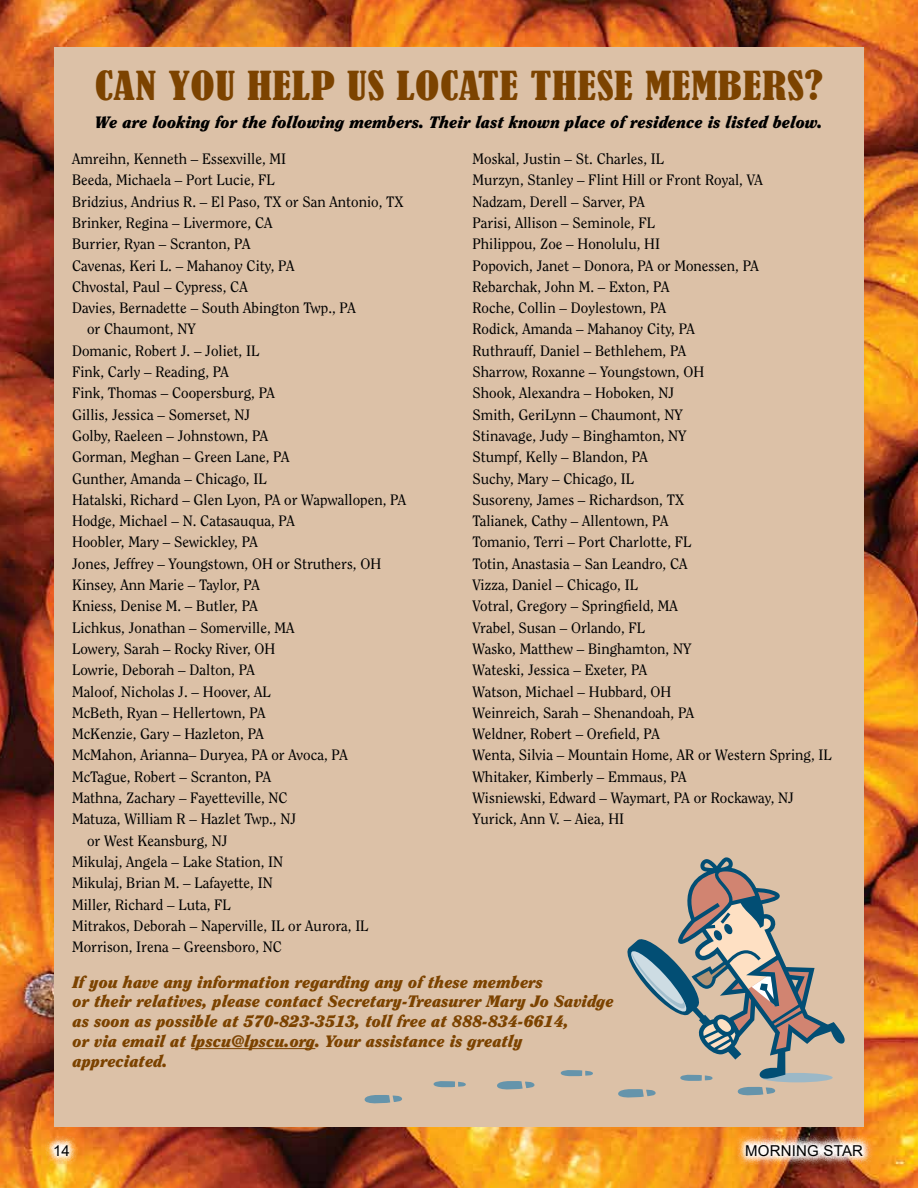
<style>
.page{position:relative;width:918px;height:1188px;background:#fff}
.page>*{position:absolute;margin:0;border:0;box-sizing:border-box;transform-origin:0 0}
.Zor-Head-18{font:condensed 37.5px "Bernard";letter-spacing:.01em;color:#7c4300;scale:1.2 1}
.Zor_Body_Text_10-2{font:italic 900 16.5px/19.8px "Clearface Std";color:#7c4300}
.Zor_Body_Text_10-2-2{font:italic 900 16.5px "Clearface Std";color:#000}
.No_Spacing{font:15px "Clearface Std";color:#000}
.t1{font:15px "Arial";letter-spacing:.015em;color:#000}
</style>
<div class="page">
<img style="left:0;top:0;width:918px;height:1188px">
<img style="left:45px;top:1135px;width:827px;height:30px">
<div style="left:54px;top:47px;width:810px;height:1080px;background:#dcc1a7"></div>
<hr style="left:191px;top:1048px;width:124px;height:1px;background:#7c4300">
<svg style="left:560px;top:1070px;width:33px;height:7px"></svg>
<svg style="left:497px;top:1081px;width:38px;height:9px"></svg>
<svg style="left:364px;top:1095px;width:38px;height:9px"></svg>
<svg style="left:433px;top:1081px;width:33px;height:7px"></svg>
<svg style="left:618px;top:857px;width:227px;height:241px"></svg>
<p class="Zor-Head-18" style="left:95px;top:64px;width:609px">CAN YOU HELP US LOCATE THESE MEMBERS?</p>
<p class="Zor_Body_Text_10-2-2" style="left:95px;top:112px;width:729px">We are looking for the following members. Their last known place of residence is listed below.</p>
<p class="No_Spacing" style="left:72px;top:150px;width:216px">Amreihn, Kenneth – Essexville, MI</p>
<p class="No_Spacing" style="left:72px;top:171px;width:204px">Beeda, Michaela – Port Lucie, FL</p>
<p class="No_Spacing" style="left:72px;top:193px;width:333px">Bridzius, Andrius R. – El Paso, TX or San Antonio, TX</p>
<p class="No_Spacing" style="left:72px;top:214px;width:202px">Brinker, Regina – Livermore, CA</p>
<p class="No_Spacing" style="left:72px;top:235px;width:180px">Burrier, Ryan – Scranton, PA</p>
<p class="No_Spacing" style="left:72px;top:256px;width:224px">Cavenas, Keri L. – Mahanoy City, PA</p>
<p class="No_Spacing" style="left:72px;top:278px;width:177px">Chvostal, Paul – Cypress, CA</p>
<p class="No_Spacing" style="left:72px;top:299px;width:285px">Davies, Bernadette – South Abington Twp., PA</p>
<p class="No_Spacing" style="left:87px;top:320px;width:110px">or Chaumont, NY</p>
<p class="No_Spacing" style="left:72px;top:342px;width:189px">Domanic, Robert J. – Joliet, IL</p>
<p class="No_Spacing" style="left:72px;top:363px;width:158px">Fink, Carly – Reading, PA</p>
<p class="No_Spacing" style="left:72px;top:384px;width:204px">Fink, Thomas – Coopersburg, PA</p>
<p class="No_Spacing" style="left:72px;top:406px;width:180px">Gillis, Jessica – Somerset, NJ</p>
<p class="No_Spacing" style="left:72px;top:427px;width:198px">Golby, Raeleen – Johnstown, PA</p>
<p class="No_Spacing" style="left:72px;top:448px;width:219px">Gorman, Meghan – Green Lane, PA</p>
<p class="No_Spacing" style="left:72px;top:469px;width:196px">Gunther, Amanda – Chicago, IL</p>
<p class="No_Spacing" style="left:72px;top:491px;width:336px">Hatalski, Richard – Glen Lyon, PA or Wapwallopen, PA</p>
<p class="No_Spacing" style="left:72px;top:512px;width:224px">Hodge, Michael – N. Catasauqua, PA</p>
<p class="No_Spacing" style="left:72px;top:533px;width:187px">Hoobler, Mary – Sewickley, PA</p>
<p class="No_Spacing" style="left:72px;top:555px;width:311px">Jones, Jeffrey – Youngstown, OH or Struthers, OH</p>
<p class="No_Spacing" style="left:72px;top:576px;width:189px">Kinsey, Ann Marie – Taylor, PA</p>
<p class="No_Spacing" style="left:72px;top:597px;width:187px">Kniess, Denise M. – Butler, PA</p>
<p class="No_Spacing" style="left:72px;top:619px;width:224px">Lichkus, Jonathan – Somerville, MA</p>
<p class="No_Spacing" style="left:72px;top:640px;width:205px">Lowery, Sarah – Rocky River, OH</p>
<p class="No_Spacing" style="left:72px;top:661px;width:184px">Lowrie, Deborah – Dalton, PA</p>
<p class="No_Spacing" style="left:72px;top:682px;width:200px">Maloof, Nicholas J. – Hoover, AL</p>
<p class="No_Spacing" style="left:72px;top:704px;width:195px">McBeth, Ryan – Hellertown, PA</p>
<p class="No_Spacing" style="left:72px;top:725px;width:193px">McKenzie, Gary – Hazleton, PA</p>
<p class="No_Spacing" style="left:72px;top:746px;width:277px">McMahon, Arianna– Duryea, PA or Avoca, PA</p>
<p class="No_Spacing" style="left:72px;top:768px;width:201px">McTague, Robert – Scranton, PA</p>
<p class="No_Spacing" style="left:72px;top:789px;width:217px">Mathna, Zachary – Fayetteville, NC</p>
<p class="No_Spacing" style="left:72px;top:810px;width:226px">Matuza, William R – Hazlet Twp., NJ</p>
<p class="No_Spacing" style="left:87px;top:832px;width:142px">or West Keansburg, NJ</p>
<p class="No_Spacing" style="left:72px;top:853px;width:213px">Mikulaj, Angela – Lake Station, IN</p>
<p class="No_Spacing" style="left:72px;top:874px;width:202px">Mikulaj, Brian M. – Lafayette, IN</p>
<p class="No_Spacing" style="left:72px;top:895px;width:160px">Miller, Richard – Luta, FL</p>
<p class="No_Spacing" style="left:72px;top:917px;width:298px">Mitrakos, Deborah – Naperville, IL or Aurora, IL</p>
<p class="No_Spacing" style="left:72px;top:938px;width:212px">Morrison, Irena – Greensboro, NC</p>
<p class="No_Spacing" style="left:472px;top:150px;width:193px">Moskal, Justin – St. Charles, IL</p>
<p class="No_Spacing" style="left:472px;top:171px;width:292px">Murzyn, Stanley – Flint Hill or Front Royal, VA</p>
<p class="No_Spacing" style="left:472px;top:193px;width:174px">Nadzam, Derell – Sarver, PA</p>
<p class="No_Spacing" style="left:472px;top:214px;width:184px">Parisi, Allison – Seminole, FL</p>
<p class="No_Spacing" style="left:472px;top:235px;width:189px">Philippou, Zoe – Honolulu, HI</p>
<p class="No_Spacing" style="left:472px;top:256px;width:288px">Popovich, Janet – Donora, PA or Monessen, PA</p>
<p class="No_Spacing" style="left:472px;top:278px;width:198px">Rebarchak, John M. – Exton, PA</p>
<p class="No_Spacing" style="left:472px;top:299px;width:195px">Roche, Collin – Doylestown, PA</p>
<p class="No_Spacing" style="left:472px;top:320px;width:224px">Rodick, Amanda – Mahanoy City, PA</p>
<p class="No_Spacing" style="left:472px;top:342px;width:215px">Ruthrauff, Daniel – Bethlehem, PA</p>
<p class="No_Spacing" style="left:472px;top:363px;width:233px">Sharrow, Roxanne – Youngstown, OH</p>
<p class="No_Spacing" style="left:472px;top:384px;width:203px">Shook, Alexandra – Hoboken, NJ</p>
<p class="No_Spacing" style="left:472px;top:406px;width:212px">Smith, GeriLynn – Chaumont, NY</p>
<p class="No_Spacing" style="left:472px;top:427px;width:216px">Stinavage, Judy – Binghamton, NY</p>
<p class="No_Spacing" style="left:472px;top:448px;width:177px">Stumpf, Kelly – Blandon, PA</p>
<p class="No_Spacing" style="left:472px;top:469px;width:163px">Suchy, Mary – Chicago, IL</p>
<p class="No_Spacing" style="left:472px;top:491px;width:213px">Susoreny, James – Richardson, TX</p>
<p class="No_Spacing" style="left:472px;top:512px;width:197px">Talianek, Cathy – Allentown, PA</p>
<p class="No_Spacing" style="left:472px;top:533px;width:221px">Tomanio, Terri – Port Charlotte, FL</p>
<p class="No_Spacing" style="left:472px;top:555px;width:217px">Totin, Anastasia – San Leandro, CA</p>
<p class="No_Spacing" style="left:472px;top:576px;width:167px">Vizza, Daniel – Chicago, IL</p>
<p class="No_Spacing" style="left:472px;top:597px;width:207px">Votral, Gregory – Springfield, MA</p>
<p class="No_Spacing" style="left:472px;top:619px;width:174px">Vrabel, Susan – Orlando, FL</p>
<p class="No_Spacing" style="left:472px;top:640px;width:220px">Wasko, Matthew – Binghamton, NY</p>
<p class="No_Spacing" style="left:472px;top:661px;width:176px">Wateski, Jessica – Exeter, PA</p>
<p class="No_Spacing" style="left:472px;top:682px;width:200px">Watson, Michael – Hubbard, OH</p>
<p class="No_Spacing" style="left:472px;top:704px;width:223px">Weinreich, Sarah – Shenandoah, PA</p>
<p class="No_Spacing" style="left:472px;top:725px;width:189px">Weldner, Robert – Orefield, PA</p>
<p class="No_Spacing" style="left:472px;top:746px;width:361px">Wenta, Silvia – Mountain Home, AR or Western Spring, IL</p>
<p class="No_Spacing" style="left:472px;top:768px;width:216px">Whitaker, Kimberly – Emmaus, PA</p>
<p class="No_Spacing" style="left:472px;top:789px;width:323px">Wisniewski, Edward – Waymart, PA or Rockaway, NJ</p>
<p class="No_Spacing" style="left:472px;top:810px;width:153px">Yurick, Ann V. – Aiea, HI</p>
<p class="Zor_Body_Text_10-2" style="left:73px;top:972px;width:472px">If you have any information regarding any of these members</p>
<p class="Zor_Body_Text_10-2" style="left:73px;top:992px;width:543px">or their relatives, please contact Secretary-Treasurer Mary Jo Savidge</p>
<p class="Zor_Body_Text_10-2" style="left:73px;top:1011px;width:498px">as soon as possible at 570-823-3513, toll free at 888-834-6614,</p>
<p class="Zor_Body_Text_10-2" style="left:73px;top:1031px;width:452px">or via email at lpscu@lpscu.org. Your assistance is greatly appreciated.</p>
<p class="t1" style="left:53px;top:1140px;width:18px">14</p>
<p class="t1" style="left:745px;top:1140px;width:119px">MORNING STAR</p>
</div>
